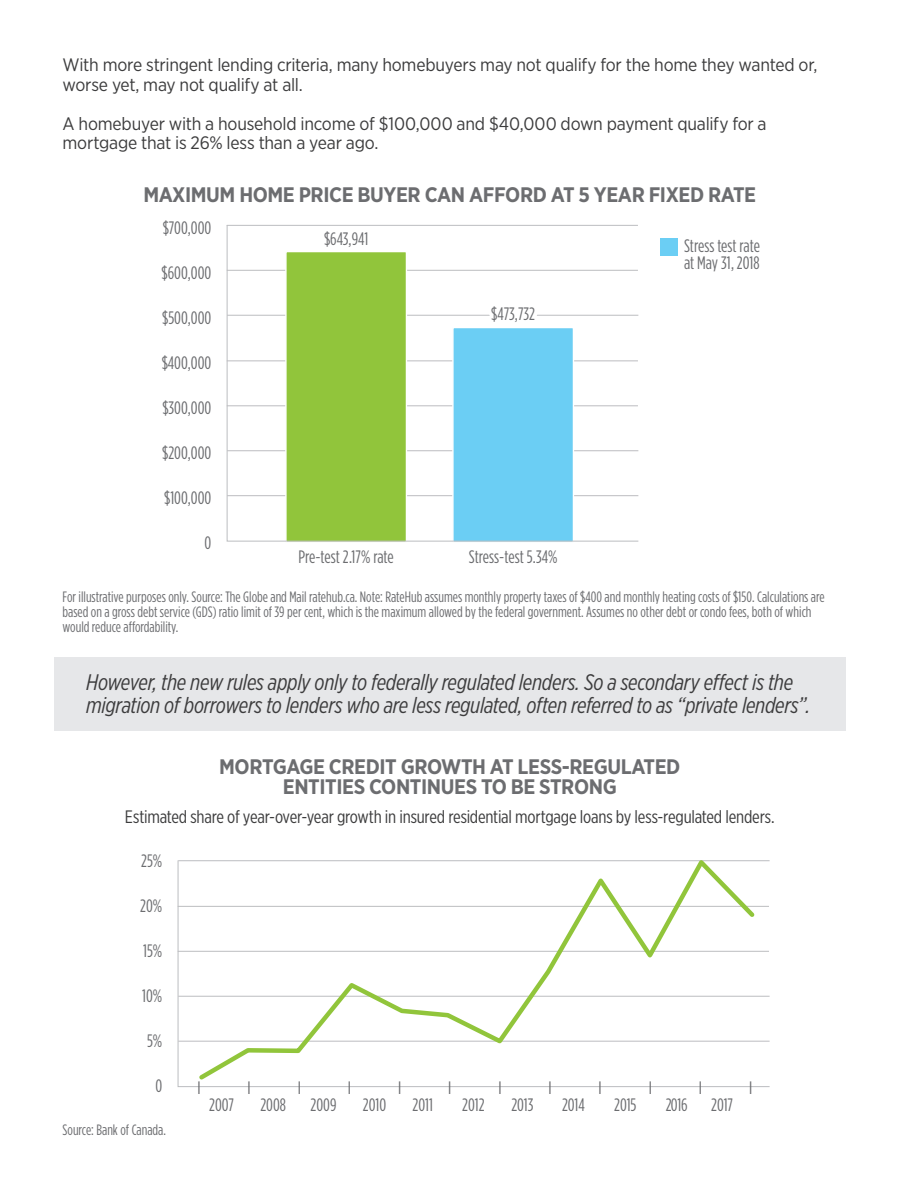
<style>
.page{position:relative;width:918px;height:1188px;background:#fff}
.page>*{position:absolute;margin:0;border:0;box-sizing:border-box;transform-origin:0 0}
.body{font:italic 22.5px/22.5px "Gotham X Narrow";letter-spacing:-.015em;color:#3c3c3d}
.Legal{font:700 21px/19.5px "Gotham Narrow";letter-spacing:-.02em;color:#6c6d70;text-align:center}
.body-2{font:18px/19.5px "Gotham Narrow";letter-spacing:-.015em;color:#3c3c3d}
.Legal-2{font:18px/17.2px "Gotham Condensed";color:#6c6d70}
.body-3{font:18px "Gotham X Narrow";letter-spacing:-.01em;color:#3c3c3d}
.Legal-3{font:15px/15px "Gotham Condensed";color:#6c6d70}
</style>
<div class="page">
<div style="left:54px;top:658px;width:792px;height:73px;background:#e6e7e9"></div>
<svg style="left:226px;top:225px;width:413px;height:317px"></svg>
<svg style="left:484px;top:271px;width:60px;height:61px"></svg>
<div style="left:660px;top:238px;width:18px;height:18px;background:#6bcef4"></div>
<svg style="left:177px;top:860px;width:593px;height:227px"></svg>
<svg style="left:195px;top:860px;width:563px;height:223px"></svg>
<p class="body-2" style="left:63px;top:55px;width:756px">With more stringent lending criteria, many homebuyers may not qualify for the home they wanted or, worse yet, may not qualify at all.</p>
<p class="body-2" style="left:63px;top:113px;width:706px">A homebuyer with a household income of $100,000 and $40,000 down payment qualify for a mortgage that is 26% less than a year ago.</p>
<p class="Legal" style="left:143px;top:185px;width:614px">MAXIMUM HOME PRICE BUYER CAN AFFORD AT 5 YEAR FIXED RATE</p>
<p class="Legal-2" style="left:163px;top:219px;width:50px">$700,000</p>
<p class="Legal-2" style="left:162px;top:264px;width:51px">$600,000</p>
<p class="Legal-2" style="left:162px;top:309px;width:51px">$500,000</p>
<p class="Legal-2" style="left:162px;top:354px;width:51px">$400,000</p>
<p class="Legal-2" style="left:162px;top:399px;width:50px">$300,000</p>
<p class="Legal-2" style="left:162px;top:444px;width:51px">$200,000</p>
<p class="Legal-2" style="left:164px;top:489px;width:49px">$100,000</p>
<p class="Legal-2" style="left:205px;top:534px;width:8px">0</p>
<p class="Legal-2" style="left:324px;top:230px;width:46px">$643,941</p>
<p class="Legal-2" style="left:491px;top:305px;width:45px">$473,732</p>
<p class="Legal-2" style="left:299px;top:548px;width:97px">Pre-test 2.17% rate</p>
<p class="Legal-2" style="left:469px;top:548px;width:90px">Stress-test 5.34%</p>
<p class="Legal-2" style="left:684px;top:237px;width:77px">Stress test rate at May 31, 2018</p>
<p class="Legal-3" style="left:63px;top:589px;width:764px">For illustrative purposes only. Source: The Globe and Mail ratehub.ca. Note: RateHub assumes monthly property taxes of $400 and monthly heating costs of $150. Calculations are based on a gross debt service (GDS) ratio limit of 39 per cent, which is the maximum allowed by the federal government. Assumes no other debt or condo fees, both of which would reduce affordability.</p>
<p class="body" style="left:86px;top:671px;width:726px">However, the new rules apply only to federally regulated lenders. So a secondary effect is the migration of borrowers to lenders who are less regulated, often referred to as “private lenders”.</p>
<p class="Legal" style="left:219px;top:757px;width:463px">MORTGAGE CREDIT GROWTH AT LESS-REGULATED<br>ENTITIES CONTINUES TO BE STRONG</p>
<p class="body-3" style="left:125px;top:806px;width:651px">Estimated share of year-over-year growth in insured residential mortgage loans by less-regulated lenders.</p>
<p class="Legal-2" style="left:141px;top:851px;width:23px">25%</p>
<p class="Legal-2" style="left:140px;top:896px;width:24px">20%</p>
<p class="Legal-2" style="left:143px;top:941px;width:21px">15%</p>
<p class="Legal-2" style="left:142px;top:986px;width:22px">10%</p>
<p class="Legal-2" style="left:147px;top:1031px;width:17px">5%</p>
<p class="Legal-2" style="left:155px;top:1076px;width:8px">0</p>
<p class="Legal-2" style="left:197px;top:1079px;width:5px">I</p>
<p class="Legal-2" style="left:248px;top:1079px;width:5px">I</p>
<p class="Legal-2" style="left:298px;top:1079px;width:5px">I</p>
<p class="Legal-2" style="left:348px;top:1079px;width:5px">I</p>
<p class="Legal-2" style="left:398px;top:1079px;width:5px">I</p>
<p class="Legal-2" style="left:448px;top:1079px;width:5px">I</p>
<p class="Legal-2" style="left:498px;top:1079px;width:5px">I</p>
<p class="Legal-2" style="left:549px;top:1079px;width:5px">I</p>
<p class="Legal-2" style="left:599px;top:1079px;width:5px">I</p>
<p class="Legal-2" style="left:649px;top:1079px;width:5px">I</p>
<p class="Legal-2" style="left:699px;top:1079px;width:5px">I</p>
<p class="Legal-2" style="left:749px;top:1079px;width:5px">I</p>
<p class="Legal-2" style="left:209px;top:1096px;width:26px">2007</p>
<p class="Legal-2" style="left:260px;top:1096px;width:27px">2008</p>
<p class="Legal-2" style="left:311px;top:1096px;width:27px">2009</p>
<p class="Legal-2" style="left:363px;top:1096px;width:25px">2010</p>
<p class="Legal-2" style="left:413px;top:1096px;width:22px">2011</p>
<p class="Legal-2" style="left:462px;top:1096px;width:24px">2012</p>
<p class="Legal-2" style="left:511px;top:1096px;width:24px">2013</p>
<p class="Legal-2" style="left:562px;top:1096px;width:24px">2014</p>
<p class="Legal-2" style="left:614px;top:1096px;width:24px">2015</p>
<p class="Legal-2" style="left:666px;top:1096px;width:23px">2016</p>
<p class="Legal-2" style="left:711px;top:1096px;width:23px">2017</p>
<p class="Legal-3" style="left:63px;top:1122px;width:105px">Source: Bank of Canada.</p>
</div>
